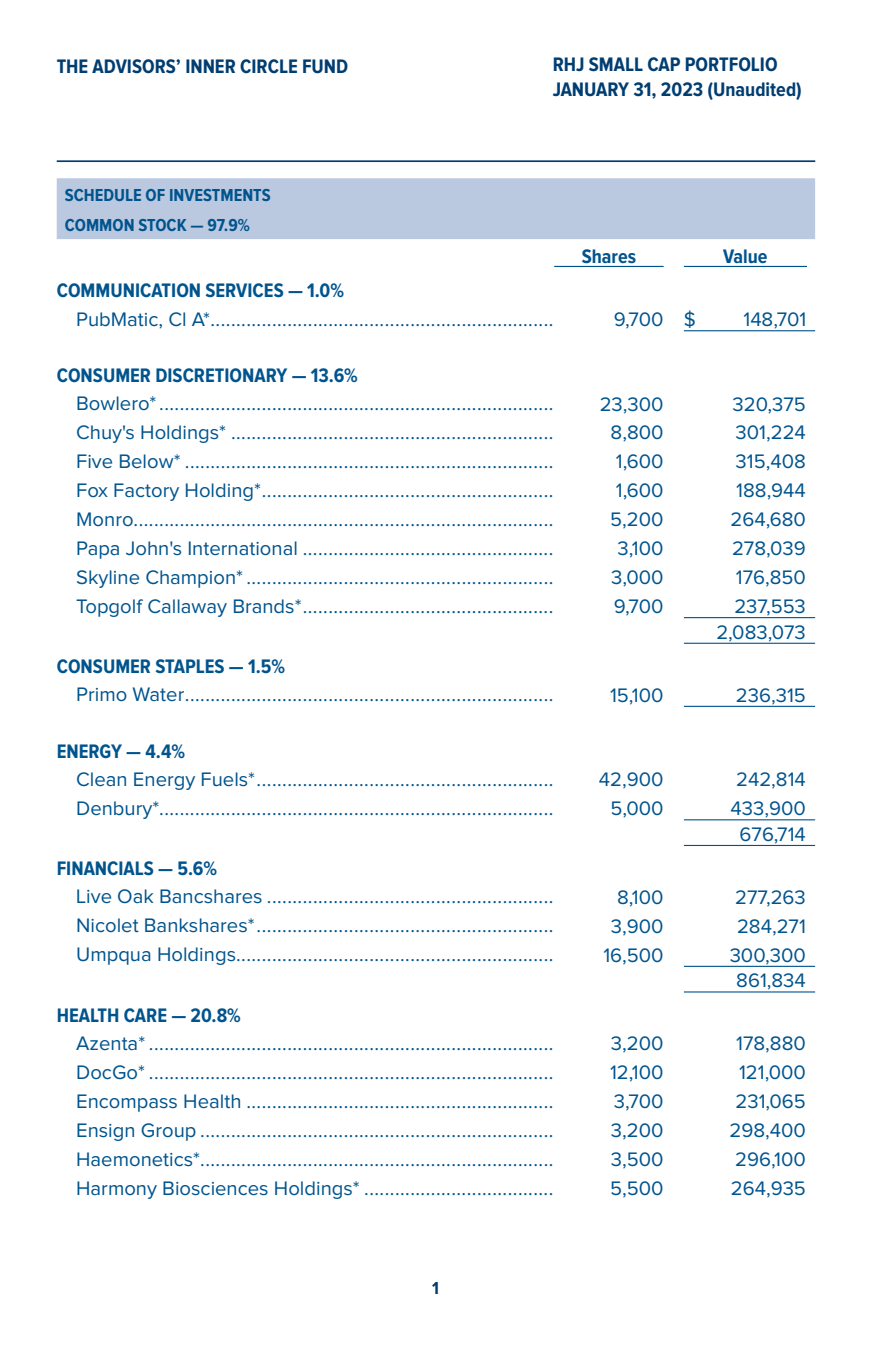
<style>
.page{position:relative;width:872px;height:1358px;background:#fff}
.page>*{position:absolute;margin:0;border:0;box-sizing:border-box;transform-origin:0 0}
.ID0EMCAE{font:20.25px "Proxima Nova";color:#00548e}
.ID0E2FAC{font:20.25px "Proxima Nova";color:#00548e}
.ID0EFFAE{font:20.25px "Proxima Nova";color:#00548e}
.ID0EDDAC{font:700 20.25px "Proxima Nova Cond";color:#00548e}
.ID0EQHAC{font:20.25px "Proxima Nova";color:#00548e}
.t1{font:700 20.25px/24.3px "Proxima Nova Cond";color:#003d71}
.ID0EVH{font:700 20.25px "Proxima Nova Cond";color:#00548e}
.ID0EWIAC{font:20.25px "Proxima Nova";color:#00548e}
.ID0EFD{font:700 18px "Proxima Nova Cond";color:#00548e}
.ID0E3E{font:700 18px "Proxima Nova Cond";color:#00548e}
.t2{font:700 18px "Proxima Nova Cond";color:#003d71}
</style>
<div class="page">
<hr style="left:57px;top:160px;width:758px;height:2px;background:#003d71">
<div style="left:57px;top:178px;width:758px;height:61px;background:#bbc9e0"></div>
<hr style="left:684px;top:330px;width:131px;height:1px;background:#00548e">
<hr style="left:684px;top:617px;width:131px;height:1px;background:#00548e">
<hr style="left:684px;top:643px;width:131px;height:1px;background:#00548e">
<hr style="left:684px;top:706px;width:131px;height:1px;background:#00548e">
<hr style="left:684px;top:819px;width:131px;height:1px;background:#00548e">
<hr style="left:684px;top:845px;width:131px;height:1px;background:#00548e">
<hr style="left:684px;top:965px;width:131px;height:2px;background:#00548e">
<hr style="left:684px;top:991px;width:131px;height:1px;background:#00548e">
<hr style="left:554px;top:266px;width:109px;height:1px;background:#00548e">
<hr style="left:684px;top:266px;width:123px;height:1px;background:#00548e">
<p class="t1" style="left:57px;top:55px;width:293px">THE ADVISORS’ INNER CIRCLE FUND</p>
<p class="t1" style="left:552px;top:53px;width:251px">RHJ SMALL CAP PORTFOLIO<br>JANUARY 31, 2023 (Unaudited)</p>
<p class="ID0EFD" style="left:65px;top:185px;width:207px">SCHEDULE OF INVESTMENTS</p>
<p class="ID0E3E" style="left:65px;top:215px;width:187px">COMMON STOCK — 97.9%</p>
<p class="ID0EVH" style="left:581px;top:245px;width:56px">Shares</p>
<p class="ID0EVH" style="left:723px;top:245px;width:46px">Value</p>
<p class="ID0EDDAC" style="left:57px;top:279px;width:289px">COMMUNICATION SERVICES — 1.0%</p>
<p class="ID0E2FAC" style="left:76px;top:310px;width:479px">PubMatic, Cl A*...................................................................</p>
<p class="ID0EQHAC" style="left:613px;top:310px;width:51px">9,700</p>
<p class="ID0EWIAC" style="left:684px;top:310px;width:14px">$</p>
<p class="ID0EWIAC" style="left:743px;top:310px;width:64px">148,701</p>
<p class="ID0EDDAC" style="left:57px;top:364px;width:303px">CONSUMER DISCRETIONARY — 13.6%</p>
<p class="ID0EMCAE" style="left:76px;top:394px;width:479px">Bowlero*.............................................................................</p>
<p class="ID0EQHAC" style="left:599px;top:394px;width:65px">23,300</p>
<p class="ID0EFFAE" style="left:732px;top:394px;width:75px">320,375</p>
<p class="ID0EMCAE" style="left:76px;top:423px;width:479px">Chuy's Holdings* ...............................................................</p>
<p class="ID0EQHAC" style="left:610px;top:423px;width:55px">8,800</p>
<p class="ID0EFFAE" style="left:735px;top:423px;width:72px">301,224</p>
<p class="ID0EMCAE" style="left:76px;top:452px;width:479px">Five Below* ........................................................................</p>
<p class="ID0EQHAC" style="left:616px;top:452px;width:49px">1,600</p>
<p class="ID0EFFAE" style="left:735px;top:452px;width:72px">315,408</p>
<p class="ID0EMCAE" style="left:76px;top:481px;width:479px">Fox Factory Holding*.........................................................</p>
<p class="ID0EQHAC" style="left:616px;top:481px;width:49px">1,600</p>
<p class="ID0EFFAE" style="left:736px;top:481px;width:71px">188,944</p>
<p class="ID0EMCAE" style="left:76px;top:510px;width:479px">Monro..................................................................................</p>
<p class="ID0EQHAC" style="left:610px;top:510px;width:55px">5,200</p>
<p class="ID0EFFAE" style="left:730px;top:510px;width:77px">264,680</p>
<p class="ID0EMCAE" style="left:76px;top:539px;width:479px">Papa John's International .................................................</p>
<p class="ID0EQHAC" style="left:617px;top:539px;width:48px">3,100</p>
<p class="ID0EFFAE" style="left:732px;top:539px;width:75px">278,039</p>
<p class="ID0E2FAC" style="left:76px;top:567px;width:479px">Skyline Champion*............................................................</p>
<p class="ID0EQHAC" style="left:611px;top:568px;width:54px">3,000</p>
<p class="ID0EFFAE" style="left:735px;top:568px;width:72px">176,850</p>
<p class="ID0E2FAC" style="left:76px;top:596px;width:479px">Topgolf Callaway Brands*.................................................</p>
<p class="ID0EQHAC" style="left:613px;top:597px;width:51px">9,700</p>
<p class="ID0EFFAE" style="left:734px;top:597px;width:73px">237,553</p>
<p class="ID0EFFAE" style="left:716px;top:623px;width:91px">2,083,073</p>
<p class="ID0EDDAC" style="left:57px;top:655px;width:230px">CONSUMER STAPLES — 1.5%</p>
<p class="ID0E2FAC" style="left:76px;top:685px;width:479px">Primo Water........................................................................</p>
<p class="ID0EQHAC" style="left:610px;top:685px;width:55px">15,100</p>
<p class="ID0EFFAE" style="left:736px;top:685px;width:71px">236,315</p>
<p class="ID0EDDAC" style="left:57px;top:739px;width:130px">ENERGY — 4.4%</p>
<p class="ID0E2FAC" style="left:76px;top:770px;width:479px">Clean Energy Fuels*..........................................................</p>
<p class="ID0EQHAC" style="left:599px;top:770px;width:66px">42,900</p>
<p class="ID0EFFAE" style="left:736px;top:770px;width:71px">242,814</p>
<p class="ID0E2FAC" style="left:76px;top:799px;width:479px">Denbury*.............................................................................</p>
<p class="ID0EQHAC" style="left:610px;top:799px;width:55px">5,000</p>
<p class="ID0EFFAE" style="left:730px;top:799px;width:77px">433,900</p>
<p class="ID0EFFAE" style="left:739px;top:825px;width:68px">676,714</p>
<p class="ID0EDDAC" style="left:57px;top:857px;width:162px">FINANCIALS — 5.6%</p>
<p class="ID0EMCAE" style="left:76px;top:887px;width:479px">Live Oak Bancshares ........................................................</p>
<p class="ID0EQHAC" style="left:617px;top:887px;width:48px">8,100</p>
<p class="ID0EFFAE" style="left:735px;top:887px;width:72px">277,263</p>
<p class="ID0E2FAC" style="left:76px;top:916px;width:479px">Nicolet Bankshares*..........................................................</p>
<p class="ID0EQHAC" style="left:611px;top:916px;width:54px">3,900</p>
<p class="ID0EFFAE" style="left:737px;top:916px;width:70px">284,271</p>
<p class="ID0E2FAC" style="left:76px;top:945px;width:479px">Umpqua Holdings..............................................................</p>
<p class="ID0EQHAC" style="left:603px;top:945px;width:62px">16,500</p>
<p class="ID0EFFAE" style="left:729px;top:945px;width:78px">300,300</p>
<p class="ID0EFFAE" style="left:736px;top:971px;width:71px">861,834</p>
<p class="ID0EDDAC" style="left:57px;top:1003px;width:186px">HEALTH CARE — 20.8%</p>
<p class="ID0EMCAE" style="left:76px;top:1034px;width:479px">Azenta* ...............................................................................</p>
<p class="ID0EQHAC" style="left:611px;top:1034px;width:54px">3,200</p>
<p class="ID0EFFAE" style="left:736px;top:1034px;width:71px">178,880</p>
<p class="ID0EMCAE" style="left:76px;top:1063px;width:479px">DocGo* ...............................................................................</p>
<p class="ID0EQHAC" style="left:610px;top:1063px;width:55px">12,100</p>
<p class="ID0EFFAE" style="left:739px;top:1063px;width:68px">121,000</p>
<p class="ID0EMCAE" style="left:76px;top:1091px;width:479px">Encompass Health ............................................................</p>
<p class="ID0EQHAC" style="left:613px;top:1092px;width:51px">3,700</p>
<p class="ID0EFFAE" style="left:735px;top:1092px;width:72px">231,065</p>
<p class="ID0EMCAE" style="left:76px;top:1120px;width:479px">Ensign Group .....................................................................</p>
<p class="ID0EQHAC" style="left:611px;top:1121px;width:54px">3,200</p>
<p class="ID0EFFAE" style="left:729px;top:1121px;width:78px">298,400</p>
<p class="ID0EMCAE" style="left:76px;top:1149px;width:479px">Haemonetics*.....................................................................</p>
<p class="ID0EQHAC" style="left:611px;top:1149px;width:54px">3,500</p>
<p class="ID0EFFAE" style="left:735px;top:1149px;width:72px">296,100</p>
<p class="ID0EMCAE" style="left:76px;top:1178px;width:479px">Harmony Biosciences Holdings* .....................................</p>
<p class="ID0EQHAC" style="left:610px;top:1178px;width:55px">5,500</p>
<p class="ID0EFFAE" style="left:730px;top:1178px;width:77px">264,935</p>
<p class="t2" style="left:432px;top:1278px;width:8px">1</p>
</div>
